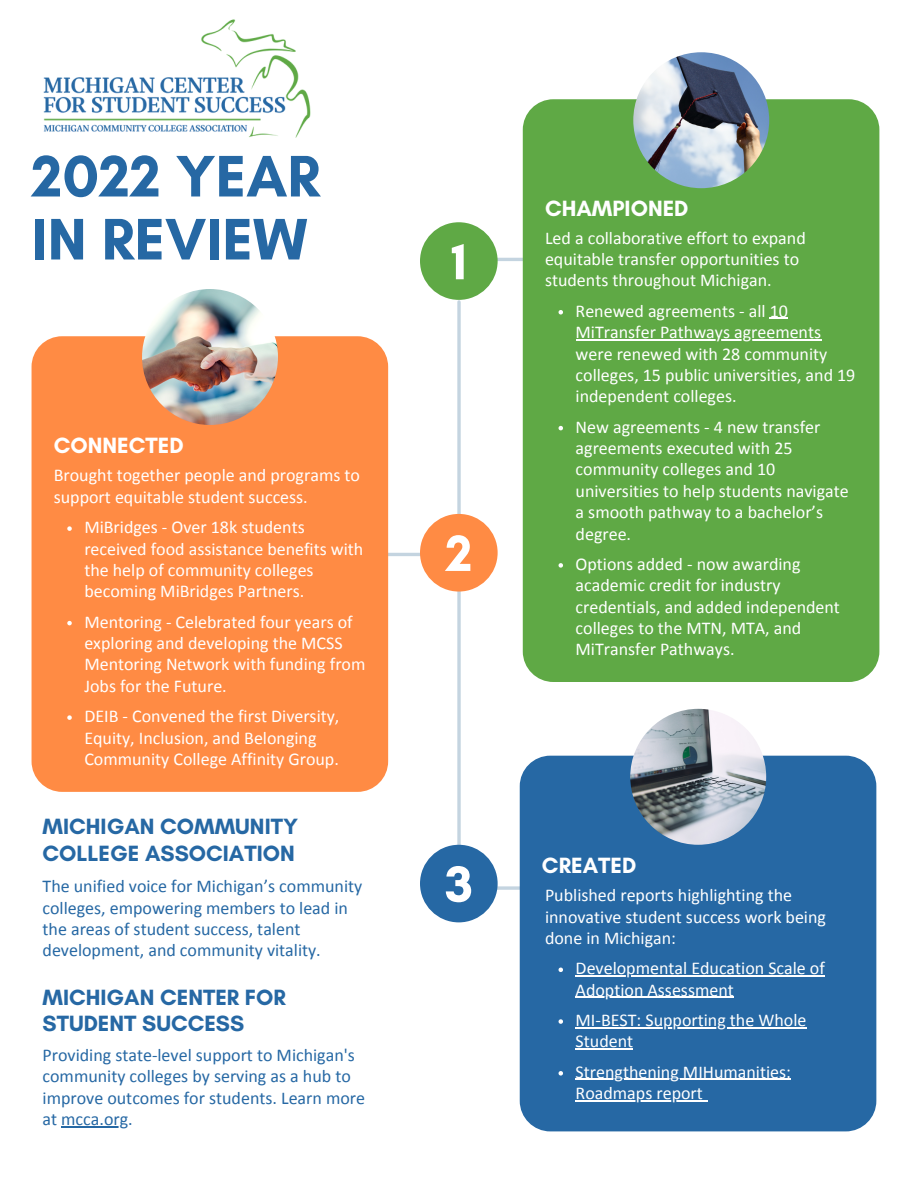
<style>
.page{position:relative;width:918px;height:1188px;background:#fff}
.page>*{position:absolute;margin:0;border:0;box-sizing:border-box;transform-origin:0 0}
.t1{font:700 59.7px/63px "Glacial Indifference";color:#2668a4}
.t2{font:700 51.9px "Glacial Indifference";color:#fff}
.t3{font:700 22.5px/27px "Glacial Indifference";color:#2668a4}
.t4{font:700 22.5px "Glacial Indifference";color:#fff}
.t5{font:18px/21.3px "Calibri";color:#fff}
.t6{font:18px/21.3px "Calibri";color:#2668a4}
</style>
<div class="page">
<hr style="left:459px;top:258px;width:121px;height:3px;background:#c4d4e0">
<div style="left:523px;top:99px;width:356px;height:583px;background:#5fa945;border-radius:31px"></div>
<hr style="left:337px;top:553px;width:122px;height:3px;background:#c4d4e0">
<svg style="left:498px;top:886px;width:22px;height:4px"></svg>
<svg style="left:457px;top:302px;width:4px;height:543px;background:#ccdae4"></svg>
<div style="left:420px;top:222px;width:78px;height:78px;background:#5fa945;border-radius:50%"></div>
<div style="left:420px;top:514px;width:78px;height:78px;background:#ff8b44;border-radius:50%"></div>
<div style="left:420px;top:845px;width:78px;height:77px;background:#2668a4;border-radius:50%"></div>
<div style="left:32px;top:336px;width:356px;height:456px;background:#ff8b44;border-radius:31px"></div>
<img style="left:43px;top:19px;width:268px;height:119px">
<div style="left:520px;top:756px;width:356px;height:375px;background:#2668a4;border-radius:31px"></div>
<img style="left:633px;top:52px;width:136px;height:136px;border-radius:50%">
<img style="left:142px;top:289px;width:136px;height:136px;border-radius:50%">
<img style="left:630px;top:709px;width:136px;height:136px;border-radius:50%">
<svg style="left:559px;top:310px;width:4px;height:5px"></svg>
<svg style="left:770px;top:318px;width:18px;height:1px"></svg>
<hr style="left:576px;top:339px;width:245px;height:1px;background:#fff">
<svg style="left:559px;top:426px;width:4px;height:4px"></svg>
<svg style="left:559px;top:563px;width:4px;height:5px"></svg>
<svg style="left:67px;top:526px;width:5px;height:5px"></svg>
<svg style="left:67px;top:621px;width:5px;height:4px"></svg>
<svg style="left:67px;top:715px;width:5px;height:5px"></svg>
<svg style="left:559px;top:968px;width:4px;height:4px"></svg>
<hr style="left:576px;top:975px;width:249px;height:2px;background:#fff">
<hr style="left:576px;top:997px;width:158px;height:1px;background:#fff">
<svg style="left:559px;top:1019px;width:4px;height:5px"></svg>
<hr style="left:576px;top:1027px;width:231px;height:1px;background:#fff">
<hr style="left:576px;top:1049px;width:57px;height:1px;background:#fff">
<svg style="left:559px;top:1071px;width:4px;height:5px"></svg>
<hr style="left:576px;top:1079px;width:215px;height:1px;background:#fff">
<hr style="left:576px;top:1100px;width:127px;height:1px;background:#fff">
<hr style="left:61px;top:1126px;width:67px;height:1px;background:#2668a4">
<h1 class="t1" style="left:32px;top:144px;width:290px">2022 YEAR<br>IN REVIEW</h1>
<p class="t4" style="left:54px;top:432px;width:131px">CONNECTED</p>
<p class="t5" style="left:54px;top:466px;width:308px">Brought together people and programs to support equitable student success.</p>
<p class="t5" style="left:84px;top:518px;width:280px">MiBridges - Over 18k students received food assistance benefits with the help of community colleges becoming MiBridges Partners.</p>
<p class="t5" style="left:84px;top:612px;width:283px">Mentoring - Celebrated four years of exploring and developing the MCSS<br>Mentoring Network with funding from<br>Jobs for the Future.</p>
<p class="t5" style="left:84px;top:707px;width:257px">DEIB - Convened the first Diversity,<br>Equity, Inclusion, and Belonging<br>Community College Affinity Group.</p>
<p class="t3" style="left:43px;top:812px;width:257px">MICHIGAN COMMUNITY<br>COLLEGE ASSOCIATION</p>
<p class="t6" style="left:43px;top:877px;width:321px">The unified voice for Michigan’s community colleges, empowering members to lead in the areas of student success, talent development, and community vitality.</p>
<p class="t3" style="left:43px;top:984px;width:245px;line-height:25.8px">MICHIGAN CENTER FOR<br>STUDENT SUCCESS</p>
<p class="t6" style="left:43px;top:1046px;width:324px">Providing state-level support to Michigan's community colleges by serving as a hub to improve outcomes for students. Learn more at mcca.org.</p>
<h2 class="t2" style="left:451px;top:230px;width:17px">1</h2>
<h2 class="t2" style="left:446px;top:522px;width:28px">2</h2>
<p class="t4" style="left:545px;top:195px;width:145px">CHAMPIONED</p>
<p class="t5" style="left:545px;top:228px;width:262px">Led a collaborative effort to expand equitable transfer opportunities to</p>
<p class="t5" style="left:545px;top:271px;width:228px">students throughout Michigan.</p>
<p class="t5" style="left:576px;top:302px;width:281px">Renewed agreements - all 10<br>MiTransfer Pathways agreements were renewed with 28 community colleges, 15 public universities, and 19 independent colleges.</p>
<p class="t5" style="left:576px;top:417px;width:275px">New agreements - 4 new transfer agreements executed with 25 community colleges and 10 universities to help students navigate a smooth pathway to a bachelor’s degree.</p>
<p class="t5" style="left:576px;top:555px;width:266px">Options added - now awarding academic credit for industry credentials, and added independent colleges to the MTN, MTA, and<br>MiTransfer Pathways.</p>
<h2 class="t2" style="left:445px;top:852px;width:29px">3</h2>
<p class="t4" style="left:542px;top:852px;width:96px">CREATED</p>
<p class="t5" style="left:545px;top:886px;width:282px">Published reports highlighting the innovative student success work being done in Michigan:</p>
<p class="t5" style="left:576px;top:959px;width:251px">Developmental Education Scale of<br>Adoption Assessment</p>
<p class="t5" style="left:576px;top:1011px;width:232px">MI-BEST: Supporting the Whole<br>Student</p>
<p class="t5" style="left:576px;top:1063px;width:217px">Strengthening MIHumanities:<br>Roadmaps report</p>
</div>
